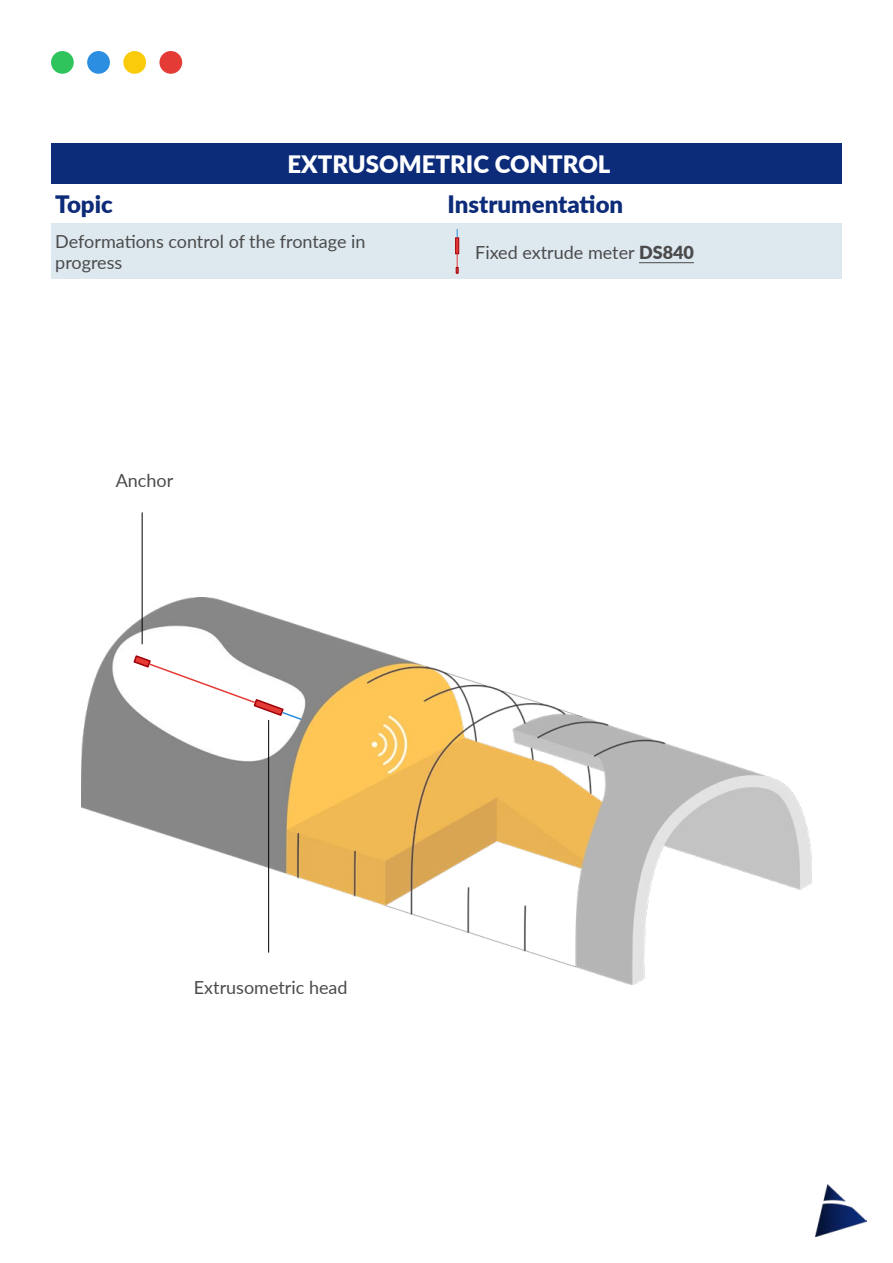
<style>
.page{position:relative;width:893px;height:1263px;background:#fff}
.page>*{position:absolute;margin:0;border:0;box-sizing:border-box;transform-origin:0 0}
.t1{font:900 24px "Lato";color:#0c2b79}
.t2{font:900 24px "Lato";color:#fff}
.t3{font:18px/21.6px "Lato";color:#4b4b4b}
.s1{font-weight:900}
</style>
<div class="page">
<img style="left:82px;top:598px;width:729px;height:386px">
<img style="left:815px;top:1184px;width:52px;height:52px">
<div style="left:51px;top:224px;width:371px;height:55px;background:#dee8ef"></div>
<div style="left:471px;top:224px;width:371px;height:55px;background:#dee8ef"></div>
<hr style="left:639px;top:262px;width:55px;height:1px;background:#4b4b4b">
<div style="left:422px;top:224px;width:21px;height:55px;background:#dee8ef"></div>
<div style="left:51px;top:143px;width:791px;height:40px;background:#0c2b79"></div>
<div style="left:443px;top:224px;width:28px;height:55px;background:#dee8ef"></div>
<div style="left:51px;top:51px;width:23px;height:23px;background:#30c45d;border-radius:50%"></div>
<div style="left:87px;top:51px;width:23px;height:23px;background:#2b8ee0;border-radius:50%"></div>
<div style="left:123px;top:51px;width:23px;height:23px;background:#f9cb0b;border-radius:50%"></div>
<div style="left:159px;top:51px;width:23px;height:23px;background:#e53b36;border-radius:50%"></div>
<hr style="left:268px;top:720px;width:1px;height:232px;background:#000">
<svg style="left:132px;top:654px;width:171px;height:67px"></svg>
<svg style="left:455px;top:237px;width:4px;height:17px"></svg>
<svg style="left:456px;top:254px;width:3px;height:20px"></svg>
<hr style="left:142px;top:512px;width:1px;height:132px;background:#000">
<h1 class="t2" style="left:287px;top:149px;width:325px">EXTRUSOMETRIC CONTROL</h1>
<h1 class="t1" style="left:55px;top:189px;width:59px">Topic</h1>
<h1 class="t1" style="left:448px;top:189px;width:177px">Instrumentation</h1>
<p class="t3" style="left:55px;top:230px;width:312px">Deformations control of the frontage in progress</p>
<p class="t3" style="left:475px;top:241px;width:220px">Fixed extrude meter <span class="s1">DS840</span></p>
<p class="t3" style="left:116px;top:469px;width:59px">Anchor</p>
<p class="t3" style="left:194px;top:976px;width:155px">Extrusometric head</p>
</div>
